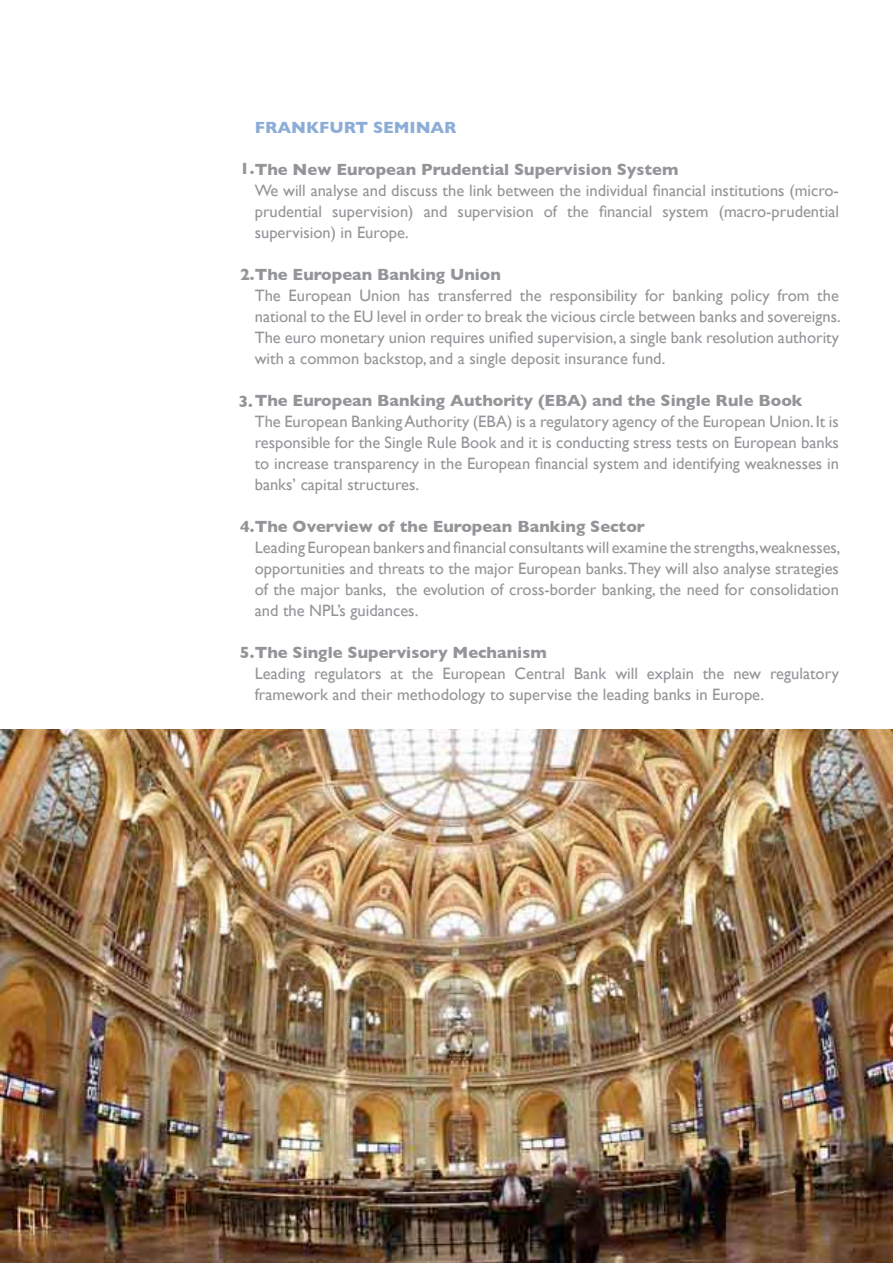
<style>
.page{position:relative;width:893px;height:1263px;background:#fff}
.page>*{position:absolute;margin:0;border:0;box-sizing:border-box;transform-origin:0 0}
.t1{font:16.5px/21px "Gill Sans";color:#939598;text-align:justify}
.t2{font:700 16.5px "Gill Sans";color:#939598}
.t3{font:700 16.5px "Gill Sans";color:#8cadd7}
</style>
<div class="page">
<img style="left:0;top:729px;width:893px;height:534px">
<p class="t3" style="left:255px;top:114px;width:190px">Frankfurt Semi nar</p>
<p class="t2" style="left:240px;top:156px;width:440px">1.The N ew European Prudential Supervision System</p>
<p class="t1" style="left:255px;top:179px;width:586px">We will analyse and discuss the link between the individual financial institutions (micro&shy;prudential supervision) and supervision of the financial system (macro-prudential supervision) in Europe.</p>
<p class="t2" style="left:240px;top:261px;width:262px">2.The European Banking Union</p>
<p class="t1" style="left:255px;top:284px;width:587px">The European Union has transferred the responsibility for banking policy from the national to the EU level in order to break the vicious circle between banks and sovereigns.<br>The euro monetary union requires unified supervision, a single bank resolution authority with a common backstop, and a single deposit insurance fund.</p>
<p class="t2" style="left:238px;top:387px;width:566px">3.The European Banking Authority (EBA) and the Single Rule Book</p>
<p class="t1" style="left:255px;top:410px;width:586px">The European Banking Authority (EBA) is a regulatory agency of the European Union. It is responsible for the Single Rule Book and it is conducting stress tests on European banks to increase transparency in the European financial system and identifying weaknesses in banks’ capital structures.</p>
<p class="t2" style="left:240px;top:513px;width:406px">4.The Overview of the European Banking Sector</p>
<p class="t1" style="left:255px;top:536px;width:587px">Leading European bankers and financial consultants will examine the strengths,weaknesses, opportunities and threats to the major European banks.They will also analyse strategies of the major banks, the evolution of cross-border banking, the need for consolidation and the NPL’s guidances.</p>
<p class="t2" style="left:240px;top:639px;width:308px">5.The Single Supervisory Mechanism</p>
<p class="t1" style="left:255px;top:662px;width:586px">Leading regulators at the European Central Bank will explain the new regulatory framework and their methodology to supervise the leading banks in Europe.</p>
</div>
